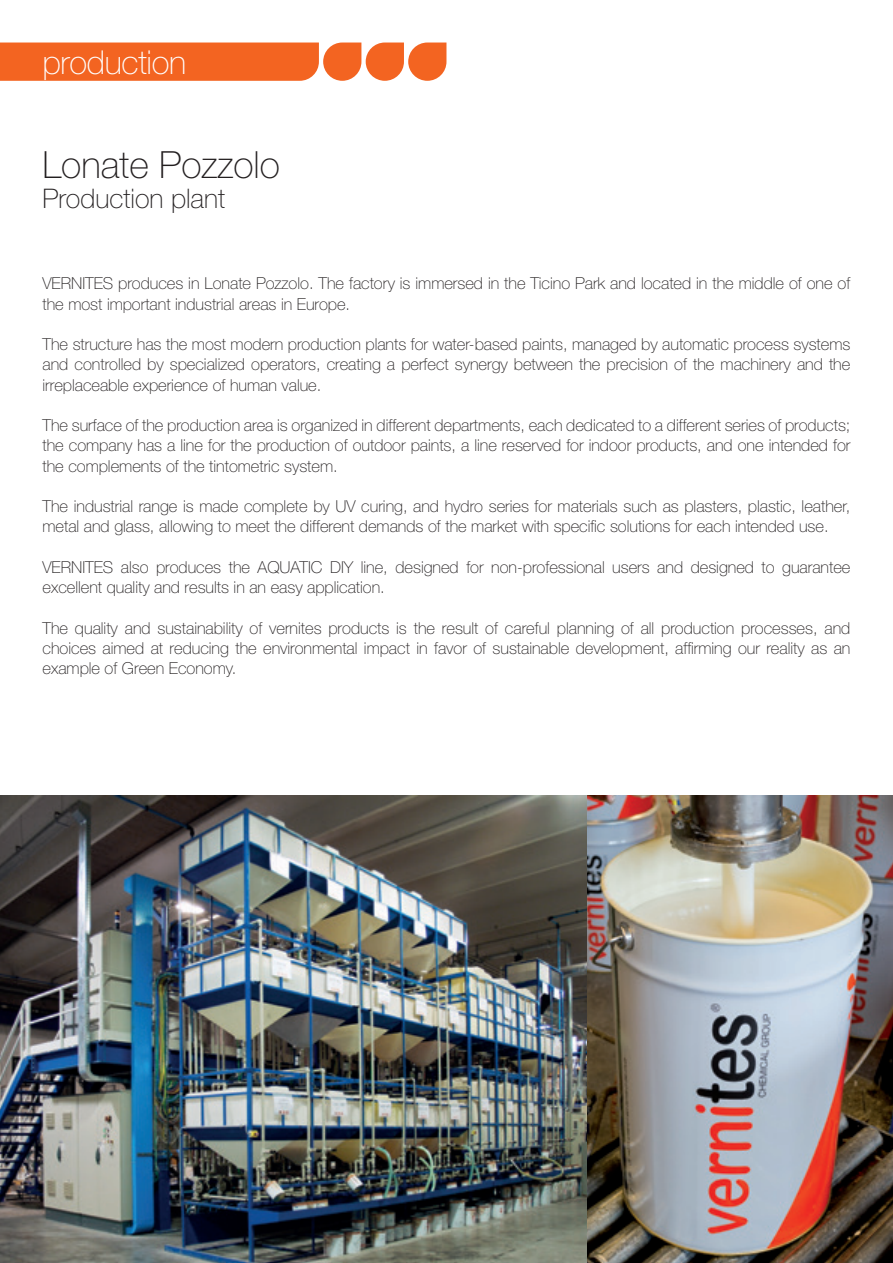
<style>
.page{position:relative;width:893px;height:1263px;background:#fff}
.page>*{position:absolute;margin:0;border:0;box-sizing:border-box;transform-origin:0 0}
.t1{font:100 37.5px "Helvetica Neue";color:#231f20}
.t2{font:100 33px "Helvetica Neue";letter-spacing:-.01em;color:#fff}
.t3{font:100 27px "Helvetica Neue";color:#231f20}
.t4{font:100 16.5px/20.2px "Helvetica Neue";color:#231f20}
</style>
<div class="page">
<img style="left:587px;top:795px;width:306px;height:468px">
<svg style="left:0;top:43px;width:446px;height:38px;background:#f37032"></svg>
<img style="left:0;top:795px;width:587px;height:468px">
<h2 class="t2" style="left:43px;top:43px;width:145px">production</h2>
<h1 class="t1" style="left:43px;top:144px;width:239px">Lonate Pozzolo</h1>
<h3 class="t3" style="left:43px;top:183px;width:184px">Production plant</h3>
<p class="t4" style="left:43px;top:273px;width:809px">VERNITES produces in Lonate Pozzolo. The factory is immersed in the Ticino Park and located in the middle of one of the most important industrial areas in Europe.</p>
<p class="t4" style="left:43px;top:334px;width:809px;text-align:justify">The structure has the most modern production plants for water-based paints, managed by automatic process systems and controlled by specialized operators, creating a perfect synergy between the precision of the machinery and the irreplaceable experience of human value.</p>
<p class="t4" style="left:43px;top:415px;width:809px;text-align:justify">The surface of the production area is organized in different departments, each dedicated to a different series of products; the company has a line for the production of outdoor paints, a line reserved for indoor products, and one intended for the complements of the tintometric system.</p>
<p class="t4" style="left:43px;top:496px;width:809px">The industrial range is made complete by UV curing, and hydro series for materials such as plasters, plastic, leather, metal and glass, allowing to meet the different demands of the market with specific solutions for each intended use.</p>
<p class="t4" style="left:43px;top:557px;width:809px">VERNITES also produces the AQUATIC DIY line, designed for non-professional users and designed to guarantee excellent quality and results in an easy application.</p>
<p class="t4" style="left:43px;top:618px;width:809px;text-align:justify">The quality and sustainability of vernites products is the result of careful planning of all production processes, and choices aimed at reducing the environmental impact in favor of sustainable development, affirming our reality as an example of Green Economy.</p>
</div>
